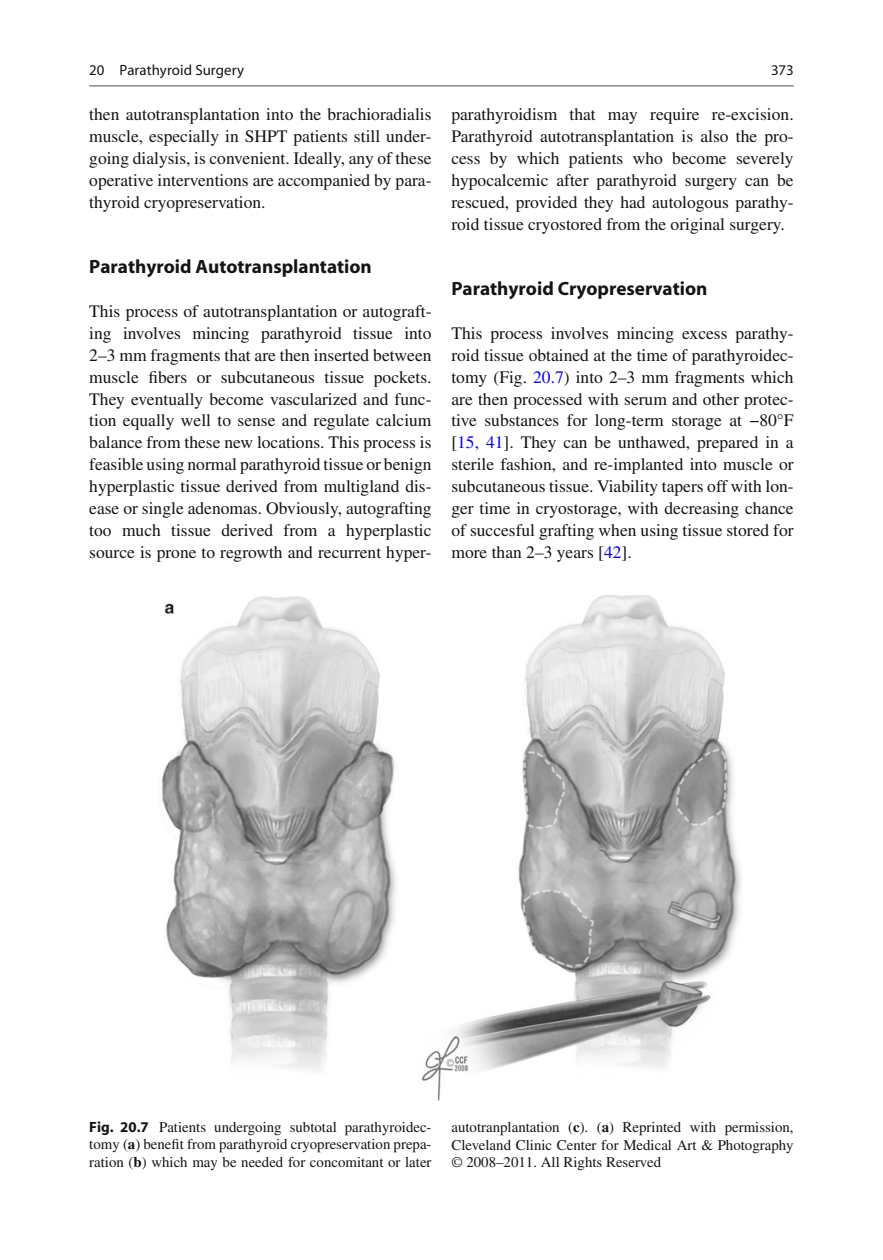
<style>
.page{position:relative;width:883px;height:1260px;background:#fff}
.page>*{position:absolute;margin:0;border:0;box-sizing:border-box;transform-origin:0 0}
.t1{font:700 19.25px "Myriad";color:#131413}
.t2{font:17.5px/21.9px "Times";color:#131413;text-align:justify}
.t3{font:14.88px/17.5px "Times";color:#131413;text-align:justify}
.t4{font:14.88px "Myriad";color:#131413}
.s1{color:#00f}
.s2{font-family:"Myriad";font-weight:700}
.s3{font-weight:700}
</style>
<div class="page">
<hr style="left:89px;top:85px;width:705px;height:2px;background:#989898">
<img style="left:161px;top:595px;width:580px;height:506px">
<p class="t4" style="left:89px;top:64px;width:157px">20 Parathyroid Surgery</p>
<p class="t4" style="left:771px;top:64px;width:24px">373</p>
<p class="t2" style="left:89px;top:105px;width:344px">then autotransplantation into the brachioradialis muscle, especially in SHPT patients still under&shy;going dialysis, is convenient. Ideally, any of these operative interventions are accompanied by para&shy;thyroid cryopreservation.</p>
<p class="t2" style="left:451px;top:105px;width:344px">parathyroidism that may require re-excision.<br>Parathyroid autotransplantation is also the pro&shy;cess by which patients who become severely hypocalcemic after parathyroid surgery can be rescued, provided they had autologous parathy&shy;roid tissue cryostored from the original surgery.</p>
<p class="t1" style="left:89px;top:260px;width:284px">Parathyroid Autotransplantation</p>
<p class="t2" style="left:89px;top:302px;width:344px">This process of autotransplantation or autograft&shy;ing involves mincing parathyroid tissue into 2–3 mm fragments that are then inserted between muscle fibers or subcutaneous tissue pockets.<br>They eventually become vascularized and func&shy;tion equally well to sense and regulate calcium balance from these new locations. This process is feasible using normal parathyroid tissue or benign hyperplastic tissue derived from multigland dis&shy;ease or single adenomas. Obviously, autografting too much tissue derived from a hyperplastic source is prone to regrowth and recurrent hyper-</p>
<p class="t1" style="left:451px;top:282px;width:258px">Parathyroid Cryopreservation</p>
<p class="t2" style="left:451px;top:324px;width:344px">This process involves mincing excess parathy&shy;roid tissue obtained at the time of parathyroidec&shy;tomy (Fig. <span class="s1">20.7</span> ) into 2–3 mm fragments which are then processed with serum and other protec&shy;tive substances for long-term storage at −80°F [ <span class="s1">15, 41</span> ] . They can be unthawed, prepared in a sterile fashion, and re-implanted into muscle or subcutaneous tissue. Viability tapers off with lon&shy;ger time in cryostorage, with decreasing chance of succesful grafting when using tissue stored for more than 2–3 years [ <span class="s1">42</span> ] .</p>
<p class="t3" style="left:89px;top:1120px;width:344px"><span class="s2">Fig. 20.7</span> Patients undergoing subtotal parathyroidec&shy;tomy ( <span class="s3">a</span> ) benefit from parathyroid cryopreservation prepa&shy;ration ( <span class="s3">b</span> ) which may be needed for concomitant or later</p>
<p class="t3" style="left:451px;top:1120px;width:344px">autotranplantation ( <span class="s3">c</span> ). ( <span class="s3">a</span> ) Reprinted with permission, Cleveland Clinic Center for Medical Art &amp; Photography © 2008–2011. All Rights Reserved</p>
</div>
